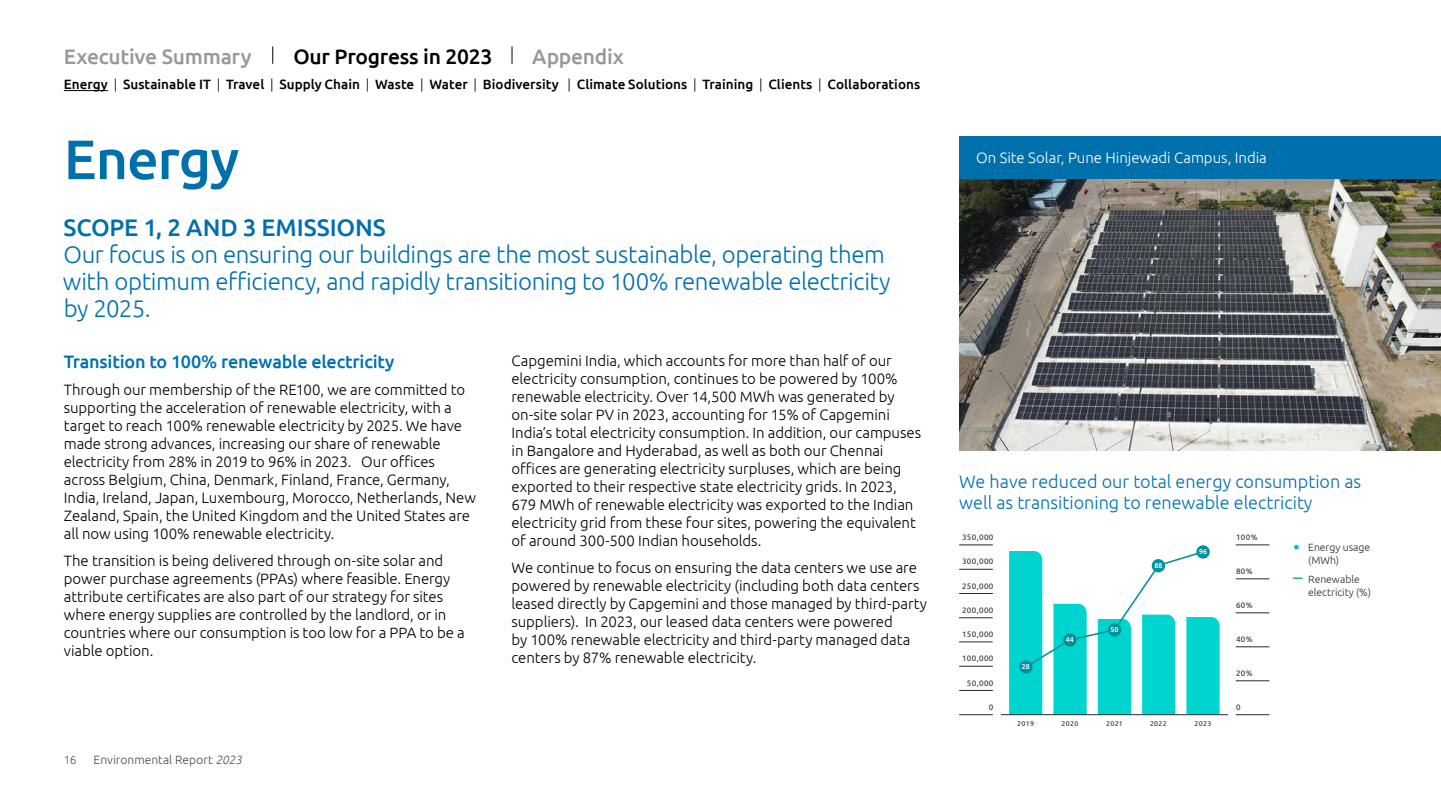
<style>
.page{position:relative;width:1441px;height:810px;background:#fff}
.page>*{position:absolute;margin:0;border:0;box-sizing:border-box;transform-origin:0 0}
.t1{font:500 55.5px "Ubuntu";letter-spacing:-.02em;color:#0070ad}
.t2{font:300 24px/27px "Ubuntu";letter-spacing:-.015em;color:#0070ad}
.t3{font:500 24px "Ubuntu";letter-spacing:-.005em;color:#0070ad}
.t4{font:500 21px "Ubuntu";letter-spacing:-.01em;color:#999}
.t5{font:500 21px "Ubuntu";letter-spacing:-.015em;color:#000}
.t6{font:300 18px/21px "Ubuntu";color:#0070ad}
.t7{font:500 18px "Ubuntu";letter-spacing:-.015em;color:#0070ad}
.t8{font:300 15px/18px "Ubuntu";letter-spacing:-.005em;color:#000}
.t9{font:300 15px "Ubuntu";letter-spacing:-.005em;color:#fff}
.t10{font:500 13.5px "Ubuntu";color:#000}
.t11{font:300 12px "Ubuntu";letter-spacing:.005em;color:#4d4d4d}
.t12{font:300 12px "Ubuntu";color:#595959}
.t13{font:300 10.5px/13.5px "Ubuntu";color:#272936}
.t14{font:7.95px "Ubuntu";letter-spacing:.05em;color:#272936}
.t15{font:7.05px "Ubuntu";letter-spacing:.05em;color:#272936}
.t16{font:500 7.05px "Ubuntu";color:#fff}
.s1{font-weight:300}
.s2{font-style:italic}
.s3{font-size:19.5px;color:#00bfbf}
.s4{font-size:19.5px;color:#00929b}
</style>
<div class="page">
<img style="left:959px;top:179px;width:481px;height:272px">
<hr style="left:959px;top:545px;width:33px;height:1px;background:#272936">
<hr style="left:959px;top:593px;width:33px;height:1px;background:#272936">
<hr style="left:959px;top:618px;width:33px;height:1px;background:#272936">
<hr style="left:959px;top:666px;width:33px;height:1px;background:#272936">
<hr style="left:959px;top:714px;width:33px;height:1px;background:#272936">
<hr style="left:959px;top:690px;width:33px;height:1px;background:#272936">
<hr style="left:959px;top:642px;width:33px;height:1px;background:#272936">
<hr style="left:959px;top:569px;width:33px;height:1px;background:#272936">
<hr style="left:1235px;top:714px;width:34px;height:1px;background:#272936">
<hr style="left:1235px;top:681px;width:34px;height:1px;background:#272936">
<hr style="left:1235px;top:647px;width:34px;height:1px;background:#272936">
<hr style="left:1235px;top:613px;width:33px;height:1px;background:#272936">
<hr style="left:1235px;top:579px;width:34px;height:1px;background:#272936">
<hr style="left:1235px;top:545px;width:34px;height:1px;background:#272936">
<hr style="left:1000px;top:714px;width:227px;height:1px;background:#272936">
<svg style="left:1008px;top:550px;width:211px;height:165px"></svg>
<div style="left:1019px;top:660px;width:13px;height:13px;background:#00919a;border-radius:50%"></div>
<div style="left:1062px;top:633px;width:14px;height:14px;background:#00919a;border-radius:50%"></div>
<div style="left:1107px;top:623px;width:13px;height:14px;background:#00919a;border-radius:50%"></div>
<div style="left:1151px;top:559px;width:13px;height:13px;background:#00919a;border-radius:50%"></div>
<div style="left:1196px;top:545px;width:13px;height:14px;background:#00919a;border-radius:50%"></div>
<div style="left:959px;top:137px;width:481px;height:42px;background:#0070ad"></div>
<svg style="left:272px;top:46px;width:1px;height:18px"></svg>
<svg style="left:511px;top:46px;width:1px;height:18px"></svg>
<hr style="left:64px;top:90px;width:44px;height:1px;background:#000">
<h3 class="t4" style="left:64px;top:43px;width:189px">Executive Summary</h3>
<h3 class="t5" style="left:293px;top:43px;width:200px">Our Progress in 2023</h3>
<h3 class="t4" style="left:532px;top:43px;width:93px">Appendix</h3>
<p class="t10" style="left:64px;top:76px;width:857px">Energy <span class="s1">|</span> Sustainable IT <span class="s1">|</span> Travel <span class="s1">|</span> Supply Chain <span class="s1">|</span> Waste <span class="s1">|</span> Water <span class="s1">|</span> Biodiversity <span class="s1">|</span> Climate Solutions <span class="s1">|</span> Training <span class="s1">|</span> Clients <span class="s1">|</span> Collaborations</p>
<h1 class="t1" style="left:64px;top:124px;width:177px">Energy</h1>
<h2 class="t3" style="left:64px;top:212px;width:323px">SCOPE 1, 2 AND 3 EMISSIONS</h2>
<h2 class="t2" style="left:63px;top:240px;width:829px">Our focus is on ensuring our buildings are the most sustainable, operating them with optimum efficiency, and rapidly transitioning to 100% renewable electricity by 2025.</h2>
<p class="t7" style="left:64px;top:351px;width:332px">Transition to 100% renewable electricity</p>
<p class="t8" style="left:64px;top:381px;width:413px">Through our membership of the RE100, we are committed to supporting the acceleration of renewable electricity, with a target to reach 100% renewable electricity by 2025. We have made strong advances, increasing our share of renewable electricity from 28% in 2019 to 96% in 2023. Our offices across Belgium, China, Denmark, Finland, France, Germany, India, Ireland, Japan, Luxembourg, Morocco, Netherlands, New Zealand, Spain, the United Kingdom and the United States are all now using 100% renewable electricity.</p>
<p class="t8" style="left:64px;top:552px;width:402px">The transition is being delivered through on-site solar and power purchase agreements (PPAs) where feasible. Energy attribute certificates are also part of our strategy for sites where energy supplies are controlled by the landlord, or in countries where our consumption is too low for a PPA to be a viable option.</p>
<p class="t8" style="left:511px;top:351px;width:411px">Capgemini India, which accounts for more than half of our electricity consumption, continues to be powered by 100% renewable electricity. Over 14,500 MWh was generated by on-site solar PV in 2023, accounting for 15% of Capgemini India’s total electricity consumption. In addition, our campuses in Bangalore and Hyderabad, as well as both our Chennai offices are generating electricity surpluses, which are being exported to their respective state electricity grids. In 2023, 679 MWh of renewable electricity was exported to the Indian electricity grid from these four sites, powering the equivalent of around 300-500 Indian households.</p>
<p class="t8" style="left:511px;top:558px;width:417px">We continue to focus on ensuring the data centers we use are powered by renewable electricity (including both data centers leased directly by Capgemini and those managed by third-party suppliers). In 2023, our leased data centers were powered<br>by 100% renewable electricity and third-party managed data centers by 87% renewable electricity.</p>
<p class="t12" style="left:64px;top:752px;width:14px">16</p>
<p class="t11" style="left:94px;top:752px;width:150px">Environmental Report <span class="s2">2023</span></p>
<p class="t9" style="left:975px;top:149px;width:292px">On Site Solar, Pune Hinjewadi Campus, India</p>
<p class="t6" style="left:959px;top:470px;width:403px">We have reduced our total energy consumption as well as transitioning to renewable electricity</p>
<p class="t14" style="left:961px;top:532px;width:33px">350,000</p>
<p class="t14" style="left:961px;top:557px;width:33px">300,000</p>
<p class="t14" style="left:961px;top:581px;width:33px">250,000</p>
<p class="t14" style="left:961px;top:605px;width:33px">200,000</p>
<p class="t14" style="left:961px;top:629px;width:33px">150,000</p>
<p class="t14" style="left:961px;top:654px;width:33px">100,000</p>
<p class="t14" style="left:966px;top:678px;width:28px">50,000</p>
<p class="t14" style="left:988px;top:702px;width:6px">0</p>
<p class="t16" style="left:1021px;top:662px;width:9px">28</p>
<p class="t16" style="left:1065px;top:635px;width:9px">44</p>
<p class="t16" style="left:1110px;top:625px;width:9px">50</p>
<p class="t16" style="left:1154px;top:561px;width:9px">88</p>
<p class="t16" style="left:1198px;top:547px;width:9px">96</p>
<p class="t15" style="left:1017px;top:720px;width:18px">2019</p>
<p class="t15" style="left:1061px;top:720px;width:18px">2020</p>
<p class="t15" style="left:1105px;top:720px;width:18px">2021</p>
<p class="t15" style="left:1149px;top:720px;width:18px">2022</p>
<p class="t15" style="left:1194px;top:720px;width:18px">2023</p>
<p class="t14" style="left:1235px;top:532px;width:23px">100%</p>
<p class="t14" style="left:1235px;top:566px;width:18px">80%</p>
<p class="t14" style="left:1235px;top:600px;width:18px">60%</p>
<p class="t14" style="left:1235px;top:634px;width:18px">40%</p>
<p class="t14" style="left:1235px;top:668px;width:18px">20%</p>
<p class="t14" style="left:1235px;top:702px;width:6px">0</p>
<p class="t13" style="left:1307px;top:540px;width:63px;text-indent:-15px"><span class="s3">•</span> Energy usage (MWh)</p>
<p class="t13" style="left:1307px;top:572px;width:64px;text-indent:-15px"><span class="s4">–</span> Renewable electricity (%)</p>
</div>
